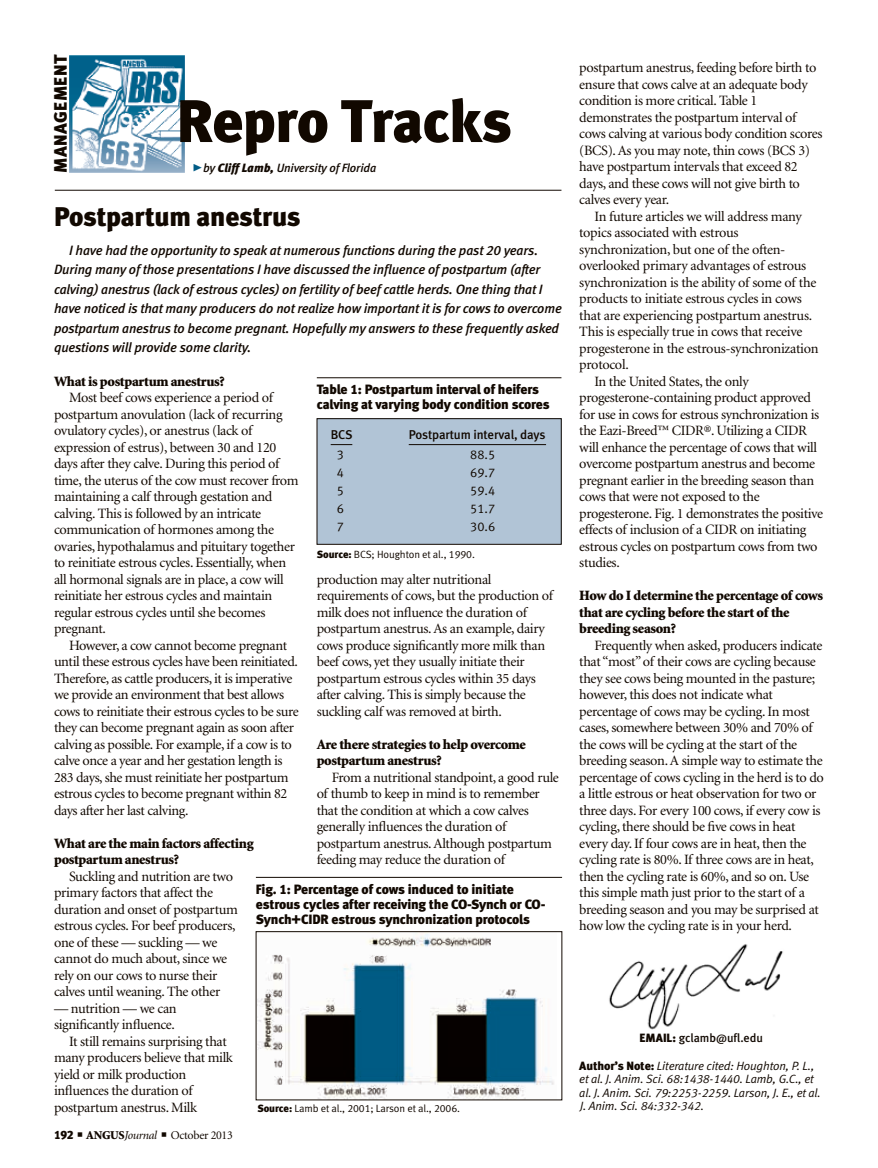
<style>
.page{position:relative;width:878px;height:1168px;background:#fff}
.page>*{position:absolute;margin:0;border:0;box-sizing:border-box;transform-origin:0 0}
.t1{font:60px "Meta Black LF";letter-spacing:-.015em;color:#110800}
.column_headline{font:27px "Meta Black LF";letter-spacing:-.01em;color:#110800}
.t2{font:18px "Meta Black LF";letter-spacing:.02em;color:#110800}
.body_text{font:14.25px/16.5px "Minion";letter-spacing:-.025em;color:#110800}
.body_text-2{font:900 14.25px/16.5px "Minion";letter-spacing:-.025em;color:#110800}
.column_intro{font:italic 13.5px/19.5px "Meta Medium LF";letter-spacing:-.01em;color:#110800}
.table_headline{font:13.5px/15px "Meta Black LF";letter-spacing:-.01em;color:#110800}
.table_subheads{font:12.75px "Meta Medium LF";letter-spacing:-.015em;color:#110800}
.table_text{font:12.75px "Meta Normal LF";color:#110800}
.editor_s_note{font:italic 12px/13.5px "Meta Normal LF";letter-spacing:-.01em;color:#110800}
.t3{font:italic 12px "Meta Medium LF";letter-spacing:-.01em;color:#110800}
.t4{font:12px "Minion";letter-spacing:-.025em;color:#110800}
.t5{font:12px "Meta Medium LF";color:#110800}
.table_footnotes{font:10.5px "Meta Normal LF";letter-spacing:-.01em;color:#110800}
.s1{font-family:"Meta Black Caps Expert";font-style:normal;font-size:21px;color:#005c86}
.s2{font-family:"Meta Black LF"}
.s3{font-weight:900}
.s4{font-style:italic}
.s5{font-family:"Meta Black LF";font-style:normal}
</style>
<div class="page">
<img style="left:69px;top:55px;width:115px;height:118px">
<hr style="left:55px;top:190px;width:506px;height:1px;background:#110800">
<img style="left:609px;top:944px;width:174px;height:86px">
<hr style="left:317px;top:377px;width:244px;height:1px;background:#110800">
<div style="left:317px;top:419px;width:244px;height:125px;background:#b1c4d6"></div>
<svg style="left:331px;top:444px;width:21px;height:1px"></svg>
<hr style="left:409px;top:444px;width:137px;height:1px;background:#110800">
<div style="left:317px;top:418px;width:244px;height:126px;border:1px solid #110800"></div>
<img style="left:258px;top:933px;width:296px;height:165px">
<div style="left:256px;top:931px;width:306px;height:169px;border:1px solid #110800"></div>
<hr style="left:256px;top:877px;width:306px;height:1px;background:#110800">
<p class="t2" style="left:50px;top:173px;width:119px;rotate:-90deg">MANAGEMENT</p>
<p class="t1" style="left:177px;top:85px;width:337px">Repro Tracks</p>
<p class="t3" style="left:192px;top:161px;width:186px"><span class="s1">@</span>by <span class="s2">Cliff Lamb,</span> University of Florida</p>
<p class="column_headline" style="left:54px;top:200px;width:248px">Postpartum anestrus</p>
<p class="column_intro" style="left:54px;top:240px;width:509px;text-indent:15px">I have had the opportunity to speak at numerous functions during the past 20 years.<br>During many of those presentations I have discussed the influence of postpartum (after calving) anestrus (lack of estrous cycles) on fertility of beef cattle herds. One thing that I have noticed is that many producers do not realize how important it is for cows to overcome postpartum anestrus to become pregnant. Hopefully my answers to these frequently asked questions will provide some clarity.</p>
<p class="table_headline" style="left:317px;top:382px;width:234px">Table 1: Postpartum interval of heifers calving at varying body condition scores</p>
<p class="body_text-2" style="left:54px;top:373px;width:172px">What is postpartum anestrus?</p>
<p class="body_text" style="left:54px;top:390px;width:246px;text-indent:15px">Most beef cows experience a period of postpartum anovulation (lack of recurring ovulatory cycles), or anestrus (lack of expression of estrus), between 30 and 120 days after they calve. During this period of time, the uterus of the cow must recover from maintaining a calf through gestation and calving. This is followed by an intricate communication of hormones among the ovaries, hypothalamus and pituitary together to reinitiate estrous cycles. Essentially, when all hormonal signals are in place, a cow will reinitiate her estrous cycles and maintain regular estrous cycles until she becomes pregnant.</p>
<p class="body_text" style="left:54px;top:637px;width:246px;text-indent:15px">However, a cow cannot become pregnant until these estrous cycles have been reinitiated.<br>Therefore, as cattle producers, it is imperative we provide an environment that best allows cows to reinitiate their estrous cycles to be sure they can become pregnant again as soon after calving as possible. For example, if a cow is to calve once a year and her gestation length is 283 days, she must reinitiate her postpartum estrous cycles to become pregnant within 82 days after her last calving.</p>
<p class="body_text-2" style="left:54px;top:835px;width:201px">What are the main factors affecting postpartum anestrus?</p>
<p class="body_text" style="left:54px;top:868px;width:185px;text-indent:15px">Suckling and nutrition are two primary factors that affect the duration and onset of postpartum estrous cycles. For beef producers, one of these — suckling — we cannot do much about, since we rely on our cows to nurse their calves until weaning. The other</p>
<p class="body_text" style="left:54px;top:1000px;width:124px">— nutrition — we can significantly influence.</p>
<p class="body_text" style="left:54px;top:1033px;width:180px;text-indent:15px">It still remains surprising that many producers believe that milk yield or milk production influences the duration of postpartum anestrus. Milk</p>
<p class="table_subheads" style="left:331px;top:427px;width:23px">BCS</p>
<p class="table_subheads" style="left:409px;top:427px;width:138px">Postpartum interval, days</p>
<p class="table_text" style="left:337px;top:447px;width:9px">3</p>
<p class="table_text" style="left:470px;top:447px;width:26px">88.5</p>
<p class="table_text" style="left:337px;top:465px;width:9px">4</p>
<p class="table_text" style="left:470px;top:465px;width:26px">69.7</p>
<p class="table_text" style="left:337px;top:483px;width:9px">5</p>
<p class="table_text" style="left:470px;top:483px;width:26px">59.4</p>
<p class="table_text" style="left:337px;top:501px;width:9px">6</p>
<p class="table_text" style="left:470px;top:501px;width:26px">51.7</p>
<p class="table_text" style="left:337px;top:519px;width:9px">7</p>
<p class="table_text" style="left:470px;top:519px;width:26px">30.6</p>
<p class="table_footnotes" style="left:317px;top:548px;width:159px"><span class="s2">Source:</span> BCS; Houghton et al., 1990.</p>
<p class="body_text" style="left:316px;top:571px;width:238px">production may alter nutritional requirements of cows, but the production of milk does not influence the duration of postpartum anestrus. As an example, dairy cows produce significantly more milk than beef cows, yet they usually initiate their postpartum estrous cycles within 35 days after calving. This is simply because the suckling calf was removed at birth.</p>
<p class="body_text-2" style="left:316px;top:736px;width:211px">Are there strategies to help overcome postpartum anestrus?</p>
<p class="body_text" style="left:316px;top:769px;width:244px;text-indent:15px">From a nutritional standpoint, a good rule of thumb to keep in mind is to remember that the condition at which a cow calves generally influences the duration of postpartum anestrus. Although postpartum feeding may reduce the duration of</p>
<p class="table_headline" style="left:256px;top:882px;width:291px">Fig. 1: Percentage of cows induced to initiate estrous cycles after receiving the CO-Synch or CO-<br>Synch+CIDR estrous synchronization protocols</p>
<p class="table_footnotes" style="left:257px;top:1102px;width:204px"><span class="s2">Source:</span> Lamb et al., 2001; Larson et al., 2006.</p>
<p class="t4" style="left:54px;top:1129px;width:180px"><span class="s2">192</span> ■ <span class="s3">ANGUS</span><span class="s4">Journal</span> ■ October 2013</p>
<p class="body_text" style="left:579px;top:60px;width:245px">postpartum anestrus, feeding before birth to ensure that cows calve at an adequate body condition is more critical. Table 1 demonstrates the postpartum interval of cows calving at various body condition scores (BCS). As you may note, thin cows (BCS 3) have postpartum intervals that exceed 82 days, and these cows will not give birth to calves every year.</p>
<p class="body_text" style="left:579px;top:208px;width:241px;text-indent:15px">In future articles we will address many topics associated with estrous synchronization, but one of the often&shy;overlooked primary advantages of estrous synchronization is the ability of some of the products to initiate estrous cycles in cows that are experiencing postpartum anestrus.<br>This is especially true in cows that receive progesterone in the estrous-synchronization protocol.</p>
<p class="body_text" style="left:579px;top:373px;width:245px;text-indent:15px">In the United States, the only progesterone-containing product approved for use in cows for estrous synchronization is the Eazi-Breed™ CIDR®. Utilizing a CIDR will enhance the percentage of cows that will overcome postpartum anestrus and become pregnant earlier in the breeding season than cows that were not exposed to the progesterone. Fig. 1 demonstrates the positive effects of inclusion of a CIDR on initiating estrous cycles on postpartum cows from two studies.</p>
<p class="body_text-2" style="left:579px;top:588px;width:245px">How do I determine the percentage of cows that are cycling before the start of the breeding season?</p>
<p class="body_text" style="left:579px;top:637px;width:246px;text-indent:15px">Frequently when asked, producers indicate that “most” of their cows are cycling because they see cows being mounted in the pasture; however, this does not indicate what percentage of cows may be cycling. In most cases, somewhere between 30% and 70% of the cows will be cycling at the start of the breeding season. A simple way to estimate the percentage of cows cycling in the herd is to do a little estrous or heat observation for two or three days. For every 100 cows, if every cow is cycling, there should be five cows in heat every day. If four cows are in heat, then the cycling rate is 80%. If three cows are in heat, then the cycling rate is 60%, and so on. Use this simple math just prior to the start of a breeding season and you may be surprised at how low the cycling rate is in your herd.</p>
<p class="t5" style="left:639px;top:1031px;width:125px"><span class="s2">EMAIL:</span> gclamb@ufl.edu</p>
<p class="editor_s_note" style="left:579px;top:1058px;width:243px"><span class="s5">Author’s Note:</span> Literature cited: Houghton, P. L., et al. J. Anim. Sci. 68:1438-1440. Lamb, G.C., et al. J. Anim. Sci. 79:2253-2259. Larson, J. E., et al.<br>J. Anim. Sci. 84:332-342.</p>
</div>
